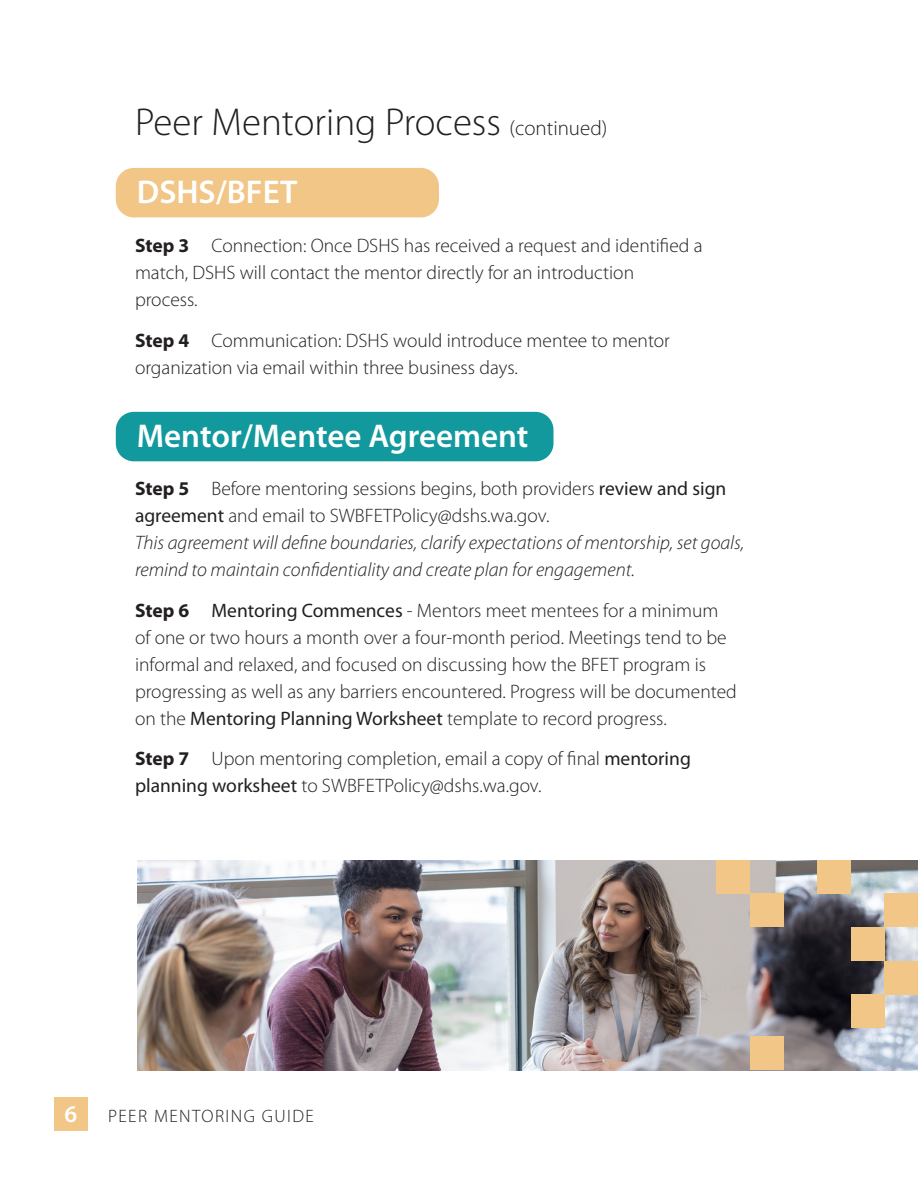
<style>
.page{position:relative;width:918px;height:1188px;background:#fff}
.page>*{position:absolute;margin:0;border:0;box-sizing:border-box;transform-origin:0 0}
.t1{font:300 39px "Myriad Pro";color:#231f20}
.t2{font:600 33px "Myriad Pro";color:#fff}
.t3{font:600 24px "Myriad Pro";color:#fff}
.t4{font:300 19.5px/27px "Myriad Pro";color:#231f20}
.t5{font:italic 300 19.5px/27px "Myriad Pro";color:#231f20}
.t6{font:300 18px "Myriad Pro";letter-spacing:.08em;color:#231f20}
.s1{font-size:21px}
.s2{font-weight:700}
.s3{font-weight:400}
</style>
<div class="page">
<img style="left:137px;top:860px;width:781px;height:210px">
<div style="left:54px;top:1097px;width:34px;height:34px;background:#f1c686"></div>
<div style="left:116px;top:168px;width:323px;height:49px;background:#f1c686;border-radius:18px"></div>
<div style="left:116px;top:412px;width:437px;height:49px;background:#12999e;border-radius:18px"></div>
<div style="left:716px;top:860px;width:34px;height:34px;background:#f1c686"></div>
<div style="left:750px;top:894px;width:33px;height:33px;background:#f1c686"></div>
<div style="left:851px;top:927px;width:33px;height:34px;background:#f1c686"></div>
<div style="left:817px;top:860px;width:34px;height:34px;background:#f1c686"></div>
<div style="left:884px;top:961px;width:34px;height:34px;background:#f1c686"></div>
<div style="left:884px;top:894px;width:34px;height:33px;background:#f1c686"></div>
<div style="left:851px;top:995px;width:33px;height:33px;background:#f1c686"></div>
<div style="left:750px;top:1037px;width:33px;height:33px;background:#f1c686"></div>
<p class="t1" style="left:135px;top:101px;width:474px">Peer Mentoring Process <span class="s1">(continued)</span></p>
<p class="t2" style="left:137px;top:174px;width:162px">DSHS/BFET</p>
<p class="t4" style="left:135px;top:232px;width:569px"><span class="s2">Step 3</span> Connection: Once DSHS has received a request and identified a</p>
<p class="t4" style="left:135px;top:259px;width:501px">match, DSHS will contact the mentor directly for an introduction</p>
<p class="t4" style="left:135px;top:286px;width:64px">process.</p>
<p class="t4" style="left:135px;top:327px;width:537px"><span class="s2">Step 4</span> Communication: DSHS would introduce mentee to mentor</p>
<p class="t4" style="left:135px;top:354px;width:384px">organization via email within three business days.</p>
<p class="t2" style="left:137px;top:418px;width:393px">Mentor/Mentee Agreement</p>
<p class="t4" style="left:135px;top:475px;width:593px"><span class="s2">Step 5</span> Before mentoring sessions begins, both providers <span class="s3">review and sign</span></p>
<p class="t4" style="left:135px;top:502px;width:416px"><span class="s3">agreement</span> and email to SWBFETPolicy@dshs.wa.gov.</p>
<p class="t5" style="left:135px;top:530px;width:611px">This agreement will define boundaries, clarify expectations of mentorship, set goals, remind to maintain confidentiality and create plan for engagement.</p>
<p class="t4" style="left:135px;top:597px;width:585px"><span class="s2">Step 6</span> <span class="s3">Mentoring Commences</span> - Mentors meet mentees for a minimum</p>
<p class="t4" style="left:135px;top:624px;width:603px">of one or two hours a month over a four-month period. Meetings tend to be informal and relaxed, and focused on discussing how the BFET program is progressing as well as any barriers encountered. Progress will be documented on the <span class="s3">Mentoring Planning Worksheet</span> template to record progress.</p>
<p class="t4" style="left:135px;top:745px;width:557px"><span class="s2">Step 7</span> Upon mentoring completion, email a copy of final <span class="s3">mentoring</span></p>
<p class="t4" style="left:135px;top:772px;width:408px"><span class="s3">planning worksheet</span> to SWBFETPolicy@dshs.wa.gov.</p>
<p class="t3" style="left:64px;top:1100px;width:14px">6</p>
<p class="t6" style="left:108px;top:1106px;width:207px">PEER MENTORING GUIDE</p>
</div>
